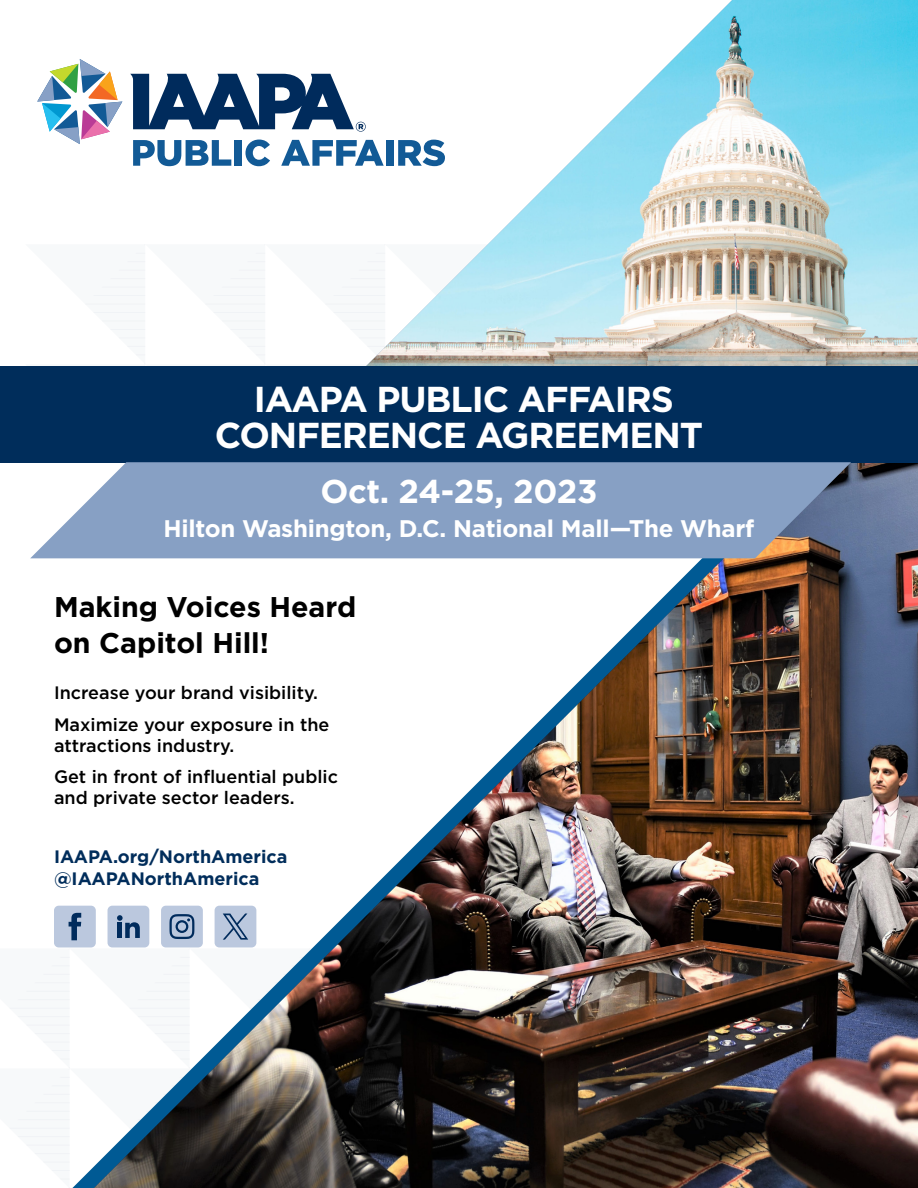
<style>
.page{position:relative;width:918px;height:1188px;background:#fff}
.page>*{position:absolute;margin:0;border:0;box-sizing:border-box;transform-origin:0 0}
.Event_descriptions{font:700 36px/36px "Gotham";letter-spacing:-.03em;color:#fff;text-align:center}
.subhead{font:700 33px "Gotham";letter-spacing:-.01em;color:#fff}
.Cover_bullets{font:700 28.5px/36px "Gotham";color:#000}
.subhead-2{font:700 24px "Gotham";letter-spacing:-.01em;color:#fff}
.Cover_bullets-2{font:500 18px/21px "Gotham";color:#000}
.t1{font:700 18px "Gotham";color:#002d5b}
</style>
<div class="page">
<svg style="left:10px;top:965px;width:49px;height:206px"></svg>
<svg style="left:25px;top:253px;width:341px;height:210px"></svg>
<svg style="left:37px;top:59px;width:85px;height:85px"></svg>
<svg style="left:133px;top:140px;width:98px;height:26px"></svg>
<div style="left:235px;top:140px;width:7px;height:26px;background:#125a96"></div>
<svg style="left:245px;top:140px;width:25px;height:26px"></svg>
<svg style="left:281px;top:140px;width:85px;height:26px"></svg>
<svg style="left:130px;top:74px;width:236px;height:58px"></svg>
<img style="left:366px;top:0;width:552px;height:366px">
<img style="left:94px;top:462px;width:824px;height:726px">
<div style="left:0;top:366px;width:918px;height:96px;background:#002d5b"></div>
<svg style="left:30px;top:462px;width:821px;height:96px;background:#8ca1c2"></svg>
<div style="left:54px;top:906px;width:42px;height:41px;background:#bbc8de;border-radius:5px"></div>
<svg style="left:69px;top:913px;width:12px;height:27px"></svg>
<div style="left:161px;top:906px;width:42px;height:41px;background:#bbc8de;border-radius:5px"></div>
<svg style="left:169px;top:914px;width:25px;height:25px"></svg>
<div style="left:108px;top:906px;width:41px;height:41px;background:#bbc8de;border-radius:5px"></div>
<svg style="left:117px;top:915px;width:23px;height:23px"></svg>
<div style="left:215px;top:906px;width:41px;height:41px;background:#bbc8de;border-radius:5px"></div>
<svg style="left:223px;top:914px;width:25px;height:26px"></svg>
<p class="Event_descriptions" style="left:215px;top:381px;width:490px">IAAPA PUBLIC AFFAIRS<br>CONFERENCE AGREEMENT</p>
<p class="subhead" style="left:320px;top:469px;width:279px">Oct. 24-25, 2023</p>
<p class="subhead-2" style="left:164px;top:513px;width:592px">Hilton Washington, D.C. National Mall—The Wharf</p>
<p class="Cover_bullets" style="left:54px;top:589px;width:304px">Making Voices Heard on Capitol Hill!</p>
<p class="Cover_bullets-2" style="left:54px;top:682px;width:266px">Increase your brand visibility.</p>
<p class="Cover_bullets-2" style="left:54px;top:714px;width:277px">Maximize your exposure in the attractions industry.</p>
<p class="Cover_bullets-2" style="left:54px;top:766px;width:286px">Get in front of influential public and private sector leaders.</p>
<p class="t1" style="left:54px;top:845px;width:235px">IAAPA.org/NorthAmerica</p>
<p class="t1" style="left:54px;top:867px;width:207px">@IAAPANorthAmerica</p>
</div>
